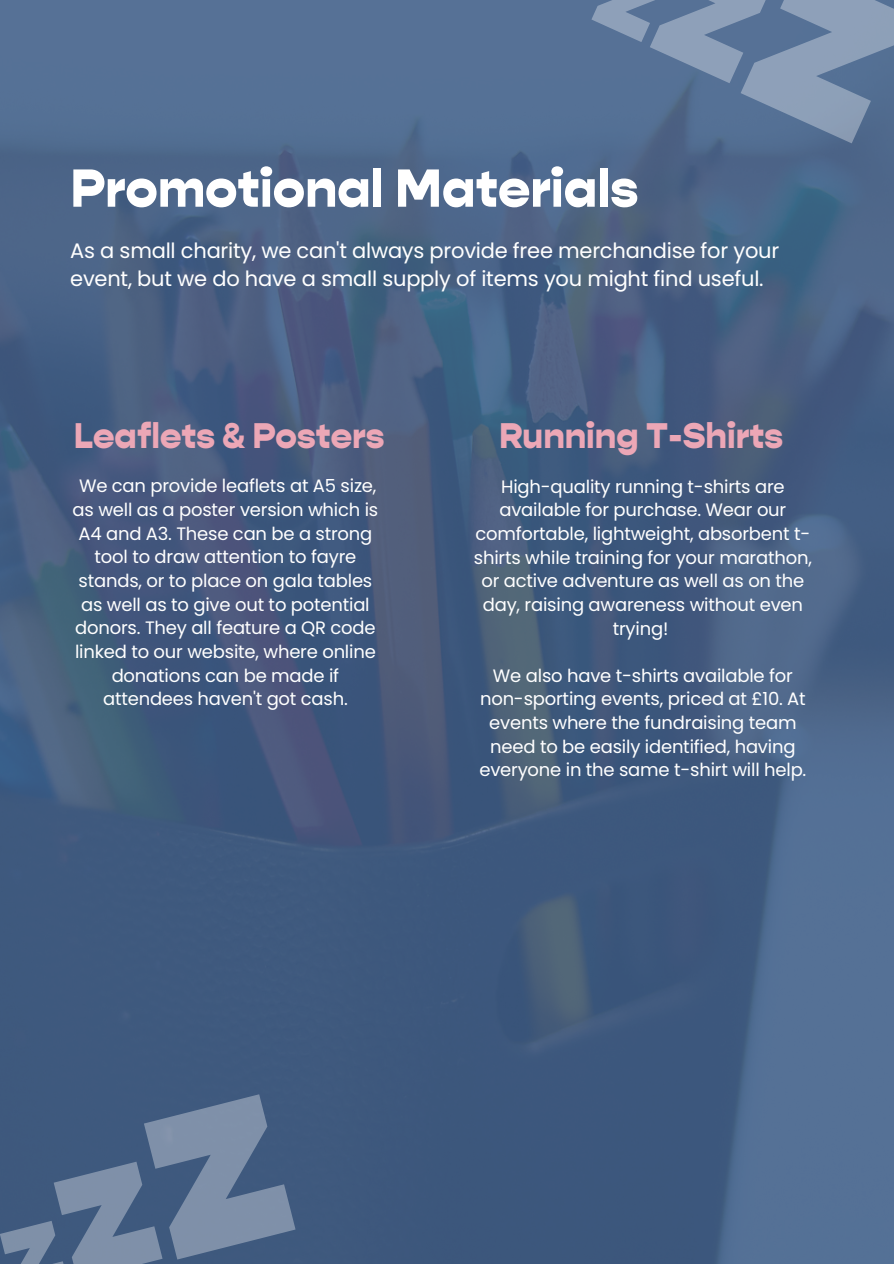
<style>
.page{position:relative;width:894px;height:1264px;background:#fff}
.page>*{position:absolute;margin:0;border:0;box-sizing:border-box;transform-origin:0 0}
.t1{font:900 54px "Gopher";color:#fff}
.t2{font:900 36px "Gopher";color:#eca7b6}
.t3{font:21px/28.2px "Poppins";letter-spacing:-.01em;color:#fff}
.t4{font:18px/23.7px "Poppins";letter-spacing:-.01em;color:#fff;text-align:center}
</style>
<div class="page">
<img style="left:0;top:0;width:893px;height:1263px">
<div style="left:0;top:1091px;width:295px;height:173px;background:#3e597e"></div>
<div style="left:591px;top:0;width:303px;height:143px;background:#557196"></div>
<p class="t1" style="left:70px;top:154px;width:569px">Promotional Materials</p>
<h1 class="t3" style="left:70px;top:236px;width:710px">As a small charity, we can't always provide free merchandise for your event, but we do have a small supply of items you might find useful.</h1>
<p class="t2" style="left:74px;top:413px;width:312px">Leaflets &amp; Posters</p>
<p class="t4" style="left:73px;top:474px;width:307px">We can provide leaflets at A5 size, as well as a poster version which is<br>A4 and A3. These can be a strong tool to draw attention to fayre stands, or to place on gala tables as well as to give out to potential donors. They all feature a QR code linked to our website, where online donations can be made if attendees haven't got cash.</p>
<p class="t2" style="left:499px;top:413px;width:285px">Running T-Shirts</p>
<h3 class="t4" style="left:474px;top:474px;width:339px">High-quality running t-shirts are available for purchase. Wear our comfortable, lightweight, absorbent t&shy;shirts while training for your marathon, or active adventure as well as on the day, raising awareness without even trying!</h3>
<h2 class="t4" style="left:479px;top:663px;width:328px">We also have t-shirts available for non-sporting events, priced at £10. At events where the fundraising team need to be easily identified, having everyone in the same t-shirt will help.</h2>
</div>
